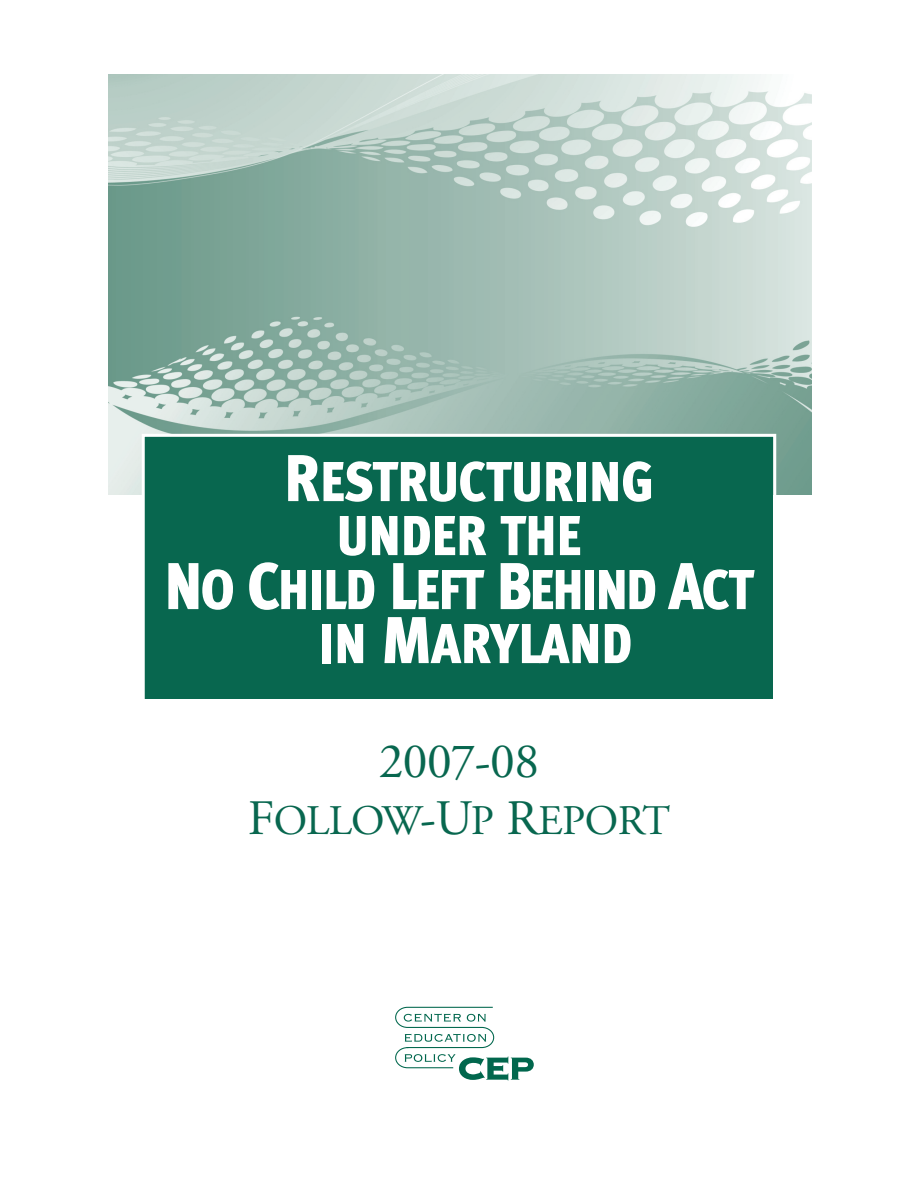
<style>
.page{position:relative;width:918px;height:1188px;background:#fff}
.page>*{position:absolute;margin:0;border:0;box-sizing:border-box;transform-origin:0 0}
.t1{font:900 56.1px/54px "Meta Cond";letter-spacing:-.005em;color:#fff;text-align:center}
.t2{font:49.5px "Adobe Garamond";letter-spacing:-.01em;color:#08674f}
.t3{font:42px "Adobe Garamond";letter-spacing:-.02em;color:#08674f}
.s1{font-size:66px}
.s2{font-size:49.5px}
</style>
<div class="page">
<img style="left:108px;top:74px;width:703px;height:421px">
<div style="left:145px;top:437px;width:628px;height:262px;background:#08674f"></div>
<div style="left:142px;top:434px;width:634px;height:268px;border:3px solid #fff"></div>
<svg style="left:395px;top:1006px;width:139px;height:75px"></svg>
<p class="t1" style="left:164px;top:460px;width:591px"><span class="s1">R</span>ESTRUCTURING<br>UNDER THE<br><span class="s1">N</span>O <span class="s1">C</span>HILD <span class="s1">L</span>EFT <span class="s1">B</span>EHIND <span class="s1">A</span>CT<br>IN <span class="s1">M</span>ARYLAND</p>
<p class="t2" style="left:379px;top:742px;width:162px">2007-08</p>
<p class="t3" style="left:248px;top:804px;width:424px"><span class="s2">F</span>OLLOW<span class="s2">-U</span>P <span class="s2">R</span>EPORT</p>
</div>
